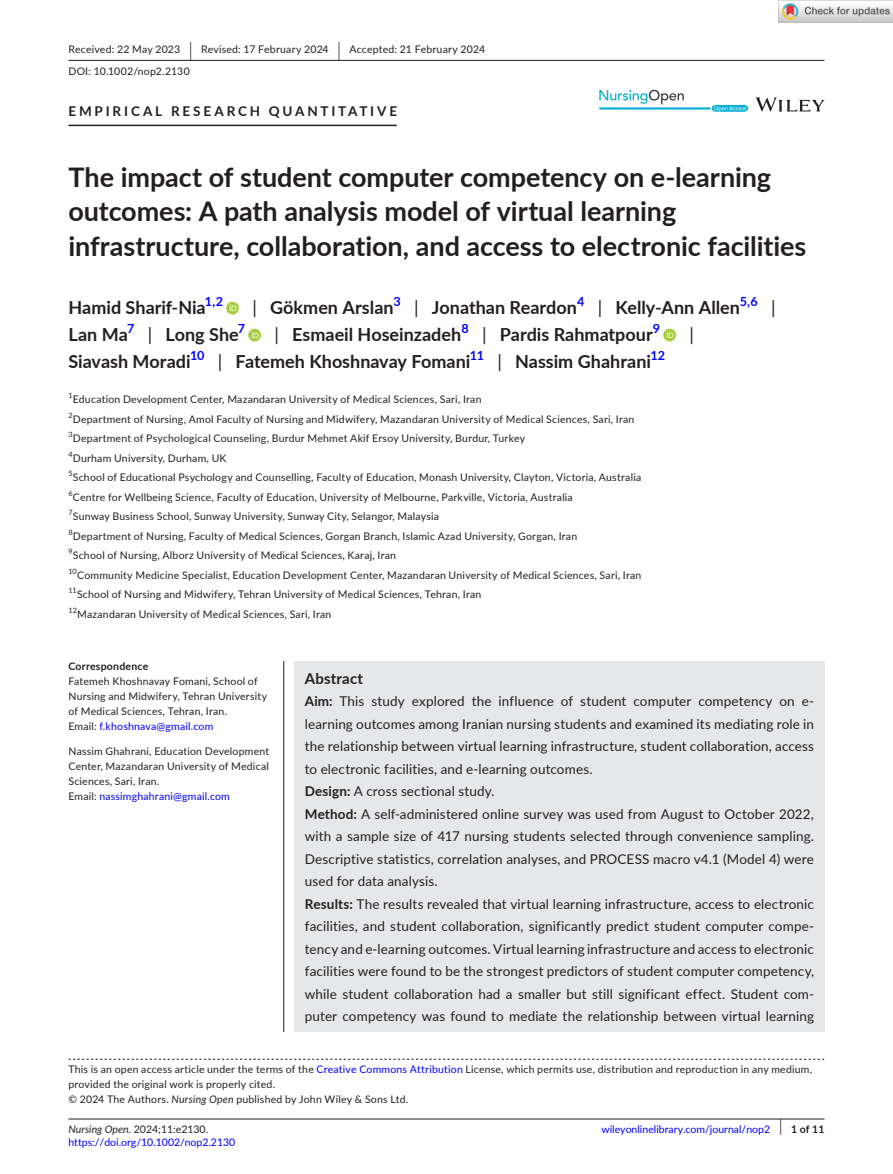
<style>
.page{position:relative;width:893px;height:1174px;background:#fff}
.page>*{position:absolute;margin:0;border:0;box-sizing:border-box;transform-origin:0 0}
.t1{font:700 27px/34.5px "Lato";color:#231f20}
.t2{font:700 18px "Lato";color:#231f20}
.t3{font:18px "Lato";color:#231f20}
.t4{font:700 15px "Lato";letter-spacing:.015em;color:#231f20}
.t5{font:13.5px/22.5px "Lato";letter-spacing:.01em;color:#231f20}
.t6{font:700 13.5px "Lato";letter-spacing:.21em;color:#231f20}
.t7{font:700 12.6px "Lato";color:#00f}
.t8{font:10.5px/19.5px "Lato";letter-spacing:.02em;color:#231f20}
.t9{font:10.5px "Lato";color:#00f}
.t10{font:10.5px "Lato";color:#231f20}
.t11{font:700 10.5px "Lato";letter-spacing:.02em;color:#231f20}
.t12{font:7.35px "Lato";color:#231f20}
.s1{font-size:19.65px}
.s2{font-weight:400}
.s3{color:#00f}
.s4{font-weight:700}
.s5{font-style:italic}
.s6{font-weight:400;font-size:17.4px}
</style>
<div class="page">
<hr style="left:68px;top:1118px;width:756px;height:1px;background:#231f20">
<svg style="left:756px;top:97px;width:68px;height:15px"></svg>
<svg style="left:599px;top:90px;width:149px;height:22px"></svg>
<hr style="left:68px;top:60px;width:756px;height:1px;background:#231f20">
<hr style="left:68px;top:125px;width:329px;height:1px;background:#231f20">
<svg style="left:226px;top:302px;width:13px;height:12px"></svg>
<svg style="left:230px;top:304px;width:6px;height:7px"></svg>
<svg style="left:248px;top:329px;width:13px;height:12px"></svg>
<svg style="left:252px;top:331px;width:7px;height:7px"></svg>
<svg style="left:663px;top:329px;width:13px;height:12px"></svg>
<svg style="left:667px;top:331px;width:7px;height:7px"></svg>
<svg style="left:68px;top:1058px;width:756px;height:1px"></svg>
<div style="left:294px;top:661px;width:530px;height:370px;background:#e6e7e9"></div>
<hr style="left:283px;top:661px;width:1px;height:370px;background:#231f20">
<img style="left:779px;top:0;width:114px;height:23px">
<p class="t8" style="left:68px;top:38px;width:418px;line-height:21.8px">Received: 22 May 2023 <span class="s1">|</span> Revised: 17 February 2024 <span class="s1">|</span> Accepted: 21 February 2024<br>DOI: 10.1002/nop2.2130</p>
<p class="t6" style="left:68px;top:101px;width:330px">EMPIRICAL RESEARCH QUANTITATIVE</p>
<h1 class="t1" style="left:68px;top:159px;width:739px">The impact of student computer competency on e-learning outcomes: A path analysis model of virtual learning infrastructure, collaboration, and access to electronic facilities</h1>
<h2 class="t2" style="left:68px;top:295px;width:139px">Hamid Sharif-Nia</h2>
<p class="t7" style="left:205px;top:292px;width:20px">1,2</p>
<h2 class="t2" style="left:252px;top:295px;width:143px"><span class="s2">|</span> Gökmen Arslan</h2>
<p class="t7" style="left:393px;top:292px;width:9px">3</p>
<h2 class="t2" style="left:414px;top:295px;width:164px"><span class="s2">|</span> Jonathan Reardon</h2>
<p class="t7" style="left:577px;top:292px;width:9px">4</p>
<h2 class="t2" style="left:598px;top:295px;width:144px"><span class="s2">|</span> Kelly-Ann Allen</h2>
<p class="t7" style="left:740px;top:292px;width:19px">5,6</p>
<h2 class="t3" style="left:771px;top:295px;width:6px">|</h2>
<h2 class="t2" style="left:68px;top:322px;width:61px">Lan Ma</h2>
<p class="t7" style="left:127px;top:319px;width:9px">7</p>
<h2 class="t2" style="left:148px;top:322px;width:92px"><span class="s2">|</span> Long She</h2>
<p class="t7" style="left:238px;top:319px;width:9px">7</p>
<h2 class="t2" style="left:275px;top:322px;width:188px"><span class="s2">|</span> Esmaeil Hoseinzadeh</h2>
<p class="t7" style="left:461px;top:319px;width:9px">8</p>
<h2 class="t2" style="left:482px;top:322px;width:172px"><span class="s2">|</span> Pardis Rahmatpour</h2>
<p class="t7" style="left:653px;top:319px;width:9px">9</p>
<h2 class="t3" style="left:689px;top:322px;width:6px">|</h2>
<h2 class="t2" style="left:68px;top:349px;width:124px">Siavash Moradi</h2>
<p class="t7" style="left:190px;top:346px;width:16px">10</p>
<h2 class="t2" style="left:218px;top:349px;width:254px"><span class="s2">|</span> Fatemeh Khoshnavay Fomani</h2>
<p class="t7" style="left:470px;top:346px;width:16px">11</p>
<h2 class="t2" style="left:497px;top:349px;width:155px"><span class="s2">|</span> Nassim Ghahrani</h2>
<p class="t7" style="left:650px;top:346px;width:16px">12</p>
<p class="t12" style="left:68px;top:390px;width:6px">1</p>
<p class="t8" style="left:68px;top:389px;width:574px;text-indent:4px">Education Development Center, Mazandaran University of Medical Sciences, Sari, Iran<br><sup>2</sup>Department of Nursing, Amol Faculty of Nursing and Midwifery, Mazandaran University of Medical Sciences, Sari, Iran <sup>3</sup>Department of Psychological Counseling, Burdur Mehmet Akif Ersoy University, Burdur, Turkey<br><sup>4</sup>Durham University, Durham, UK<br><sup>5</sup>School of Educational Psychology and Counselling, Faculty of Education, Monash University, Clayton, Victoria, Australia <sup>6</sup>Centre for Wellbeing Science, Faculty of Education, University of Melbourne, Parkville, Victoria, Australia<br><sup>7</sup>Sunway Business School, Sunway University, Sunway City, Selangor, Malaysia<br><sup>8</sup>Department of Nursing, Faculty of Medical Sciences, Gorgan Branch, Islamic Azad University, Gorgan, Iran<br><sup>9</sup>School of Nursing, Alborz University of Medical Sciences, Karaj, Iran<br><sup>10</sup>Community Medicine Specialist, Education Development Center, Mazandaran University of Medical Sciences, Sari, Iran <sup>11</sup>School of Nursing and Midwifery, Tehran University of Medical Sciences, Tehran, Iran<br><sup>12</sup>Mazandaran University of Medical Sciences, Sari, Iran</p>
<p class="t11" style="left:68px;top:658px;width:81px">Correspondence</p>
<p class="t8" style="left:68px;top:673px;width:200px;line-height:15px">Fatemeh Khoshnavay Fomani, School of Nursing and Midwifery, Tehran University of Medical Sciences, Tehran, Iran.<br>Email: <span class="s3">f.khoshnava@gmail.com</span></p>
<p class="t8" style="left:68px;top:743px;width:202px;line-height:15px">Nassim Ghahrani, Education Development Center, Mazandaran University of Medical Sciences, Sari, Iran.<br>Email: <span class="s3">nassimghahrani@gmail.com</span></p>
<h3 class="t4" style="left:305px;top:667px;width:60px">Abstract</h3>
<p class="t5" style="left:305px;top:689px;width:511px"><span class="s4">Aim:</span> This study explored the influence of student computer competency on e&shy;learning outcomes among Iranian nursing students and examined its mediating role in the relationship between virtual learning infrastructure, student collaboration, access to electronic facilities, and e-learning outcomes.<br><span class="s4">Design:</span> A cross sectional study.<br><span class="s4">Method:</span> A self-administered online survey was used from August to October 2022, with a sample size of 417 nursing students selected through convenience sampling.<br>Descriptive statistics, correlation analyses, and PROCESS macro v4.1 (Model 4) were used for data analysis.<br><span class="s4">Results:</span> The results revealed that virtual learning infrastructure, access to electronic facilities, and student collaboration, significantly predict student computer compe&shy;tency and e-learning outcomes. Virtual learning infrastructure and access to electronic facilities were found to be the strongest predictors of student computer competency, while student collaboration had a smaller but still significant effect. Student com&shy;puter competency was found to mediate the relationship between virtual learning</p>
<p class="t8" style="left:68px;top:1061px;width:745px;line-height:15px">This is an open access article under the terms of the <span class="s3">Creative Commons Attribution</span> License, which permits use, distribution and reproduction in any medium, provided the original work is properly cited.<br>© 2024 The Authors. <span class="s5">Nursing Open</span> published by John Wiley &amp; Sons Ltd.</p>
<p class="t10" style="left:68px;top:1121px;width:141px"><span class="s5">Nursing Open.</span> 2024;11:e2130.</p>
<p class="t11" style="left:779px;top:1121px;width:46px"><span class="s6">|</span> 1 of 11</p>
<p class="t9" style="left:68px;top:1135px;width:168px">https://doi.org/10.1002/nop2.2130</p>
<p class="t9" style="left:601px;top:1121px;width:170px">wileyonlinelibrary.com/journal/nop2</p>
</div>
